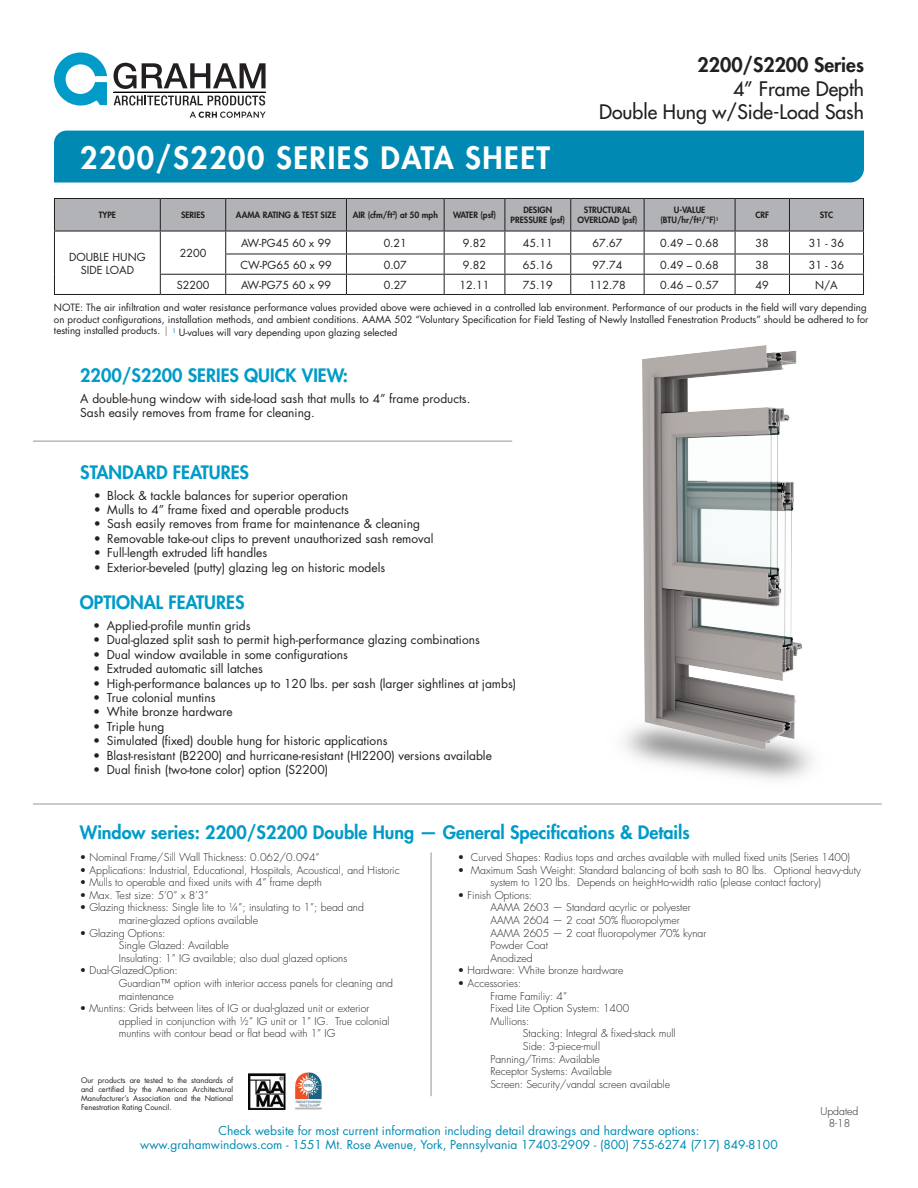
<style>
.page{position:relative;width:918px;height:1188px;background:#fff}
.page>*{position:absolute;margin:0;border:0;box-sizing:border-box;transform-origin:0 0}
.t1{font:800 30px "Futura Std";letter-spacing:.05em;color:#fff}
.t2{font:500 19.5px/23.4px "Futura Std";color:#231f20;text-align:right}
.t3{font:800 19.5px "Futura Std";color:#231f20}
.t4{font:800 18px "Futura Std";color:#009bc8}
.t5{font:12px/14.4px "Futura Std";color:#231f20}
.t6{font:12px/14.4px "Futura Std";color:#008ab3;text-align:center}
.t7{font:10.8px/12.9px "Futura Std";color:#231f20;text-align:center}
.t8{font:300 10.5px/12.6px "Futura Std";color:#231f20}
.t9{font:9.75px/11.7px "Futura Std";color:#231f20}
.t10{font:800 8.4px/10.2px "Futura Std";color:#231f20;text-align:center}
.t11{font:7.5px/9px "Futura Std";color:#231f20;text-align:justify}
.s1{color:#888483}
.s2{color:#008ab3}
</style>
<div class="page">
<div style="left:54px;top:131px;width:810px;height:52px;background:#008ab3"></div>
<img style="left:248px;top:1073px;width:74px;height:37px">
<svg style="left:54px;top:53px;width:53px;height:53px"></svg>
<svg style="left:114px;top:63px;width:152px;height:26px"></svg>
<svg style="left:114px;top:95px;width:151px;height:11px"></svg>
<hr style="left:114px;top:92px;width:152px;height:1px;background:#000">
<svg style="left:190px;top:112px;width:76px;height:6px"></svg>
<hr style="left:54px;top:294px;width:106px;height:1px;background:#231f20">
<hr style="left:160px;top:294px;width:66px;height:1px;background:#231f20">
<hr style="left:226px;top:294px;width:120px;height:1px;background:#231f20">
<hr style="left:346px;top:294px;width:98px;height:1px;background:#231f20">
<hr style="left:444px;top:294px;width:61px;height:1px;background:#231f20">
<hr style="left:505px;top:294px;width:66px;height:1px;background:#231f20">
<hr style="left:571px;top:294px;width:73px;height:1px;background:#231f20">
<hr style="left:644px;top:294px;width:91px;height:1px;background:#231f20">
<hr style="left:735px;top:294px;width:54px;height:1px;background:#231f20">
<hr style="left:789px;top:294px;width:75px;height:1px;background:#231f20">
<svg style="left:54px;top:198px;width:810px;height:96px"></svg>
<hr style="left:33px;top:441px;width:479px;height:1px;background:#939598">
<hr style="left:33px;top:804px;width:849px;height:1px;background:#939598">
<hr style="left:431px;top:852px;width:1px;height:244px;background:#939598">
<img style="left:639px;top:345px;width:167px;height:407px">
<h1 class="t1" style="left:80px;top:139px;width:471px">2200/S2200 SERIES DATA SHEET</h1>
<h2 class="t3" style="left:698px;top:53px;width:168px">2200/S2200 Series</h2>
<h2 class="t2" style="left:599px;top:77px;width:266px">4” Frame Depth<br>Double Hung w/Side-Load Sash</h2>
<p class="t10" style="left:99px;top:210px;width:19px">TYPE</p>
<p class="t10" style="left:181px;top:210px;width:26px">SERIES</p>
<p class="t10" style="left:236px;top:210px;width:102px">AAMA RATING &amp; TEST SIZE</p>
<p class="t10" style="left:353px;top:210px;width:87px">AIR (cfm/ft<sup>2</sup>) at 50 mph</p>
<p class="t10" style="left:453px;top:210px;width:45px">WATER (psf)</p>
<p class="t10" style="left:511px;top:205px;width:56px">DESIGN<br>PRESSURE (psf)</p>
<p class="t10" style="left:577px;top:205px;width:61px">STRUCTURAL<br>OVERLOAD (psf)</p>
<p class="t10" style="left:661px;top:205px;width:59px">U-VALUE (BTU/hr/ft<sup>2</sup>/°F)<sup>1</sup></p>
<p class="t10" style="left:755px;top:210px;width:15px">CRF</p>
<p class="t10" style="left:820px;top:210px;width:15px">STC</p>
<p class="t7" style="left:69px;top:250px;width:78px">DOUBLE HUNG<br>SIDE LOAD</p>
<p class="t7" style="left:180px;top:247px;width:28px">2200</p>
<p class="t7" style="left:241px;top:237px;width:91px">AW-PG45 60 x 99</p>
<p class="t7" style="left:384px;top:237px;width:25px">0.21</p>
<p class="t7" style="left:463px;top:237px;width:25px">9.82</p>
<p class="t7" style="left:523px;top:237px;width:31px">45.11</p>
<p class="t7" style="left:592px;top:237px;width:31px">67.67</p>
<p class="t7" style="left:660px;top:237px;width:60px">0.49 – 0.68</p>
<p class="t7" style="left:756px;top:237px;width:15px">38</p>
<p class="t7" style="left:809px;top:237px;width:37px">31 - 36</p>
<p class="t7" style="left:241px;top:258px;width:93px">CW-PG65 60 x 99</p>
<p class="t7" style="left:384px;top:258px;width:25px">0.07</p>
<p class="t7" style="left:463px;top:258px;width:25px">9.82</p>
<p class="t7" style="left:523px;top:258px;width:31px">65.16</p>
<p class="t7" style="left:592px;top:258px;width:31px">97.74</p>
<p class="t7" style="left:660px;top:258px;width:60px">0.49 – 0.68</p>
<p class="t7" style="left:756px;top:258px;width:15px">38</p>
<p class="t7" style="left:809px;top:258px;width:37px">31 - 36</p>
<p class="t7" style="left:177px;top:279px;width:34px">S2200</p>
<p class="t7" style="left:241px;top:279px;width:91px">AW-PG75 60 x 99</p>
<p class="t7" style="left:384px;top:279px;width:25px">0.27</p>
<p class="t7" style="left:460px;top:279px;width:31px">12.11</p>
<p class="t7" style="left:523px;top:279px;width:31px">75.19</p>
<p class="t7" style="left:589px;top:279px;width:38px">112.78</p>
<p class="t7" style="left:660px;top:279px;width:60px">0.46 – 0.57</p>
<p class="t7" style="left:756px;top:279px;width:15px">49</p>
<p class="t7" style="left:815px;top:279px;width:24px">N/A</p>
<p class="t9" style="left:54px;top:302px;width:816px">NOTE: The air infiltration and water resistance performance values provided above were achieved in a controlled lab environment. Performance of our products in the field will vary depending on product configurations, installation methods, and ambient conditions. AAMA 502 “Voluntary Specification for Field Testing of Newly Installed Fenestration Products” should be adhered to for testing installed products. <span class="s1">|</span></p>
<p class="t9" style="left:172px;top:326px;width:227px"><span class="s2">¹</span> U-values will vary depending upon glazing selected</p>
<h3 class="t4" style="left:80px;top:364px;width:269px">2200/S2200 SERIES QUICK VIEW:</h3>
<p class="t5" style="left:80px;top:391px;width:392px">A double-hung window with side-load sash that mulls to 4” frame products.<br>Sash easily removes from frame for cleaning.</p>
<h3 class="t4" style="left:80px;top:461px;width:170px">STANDARD FEATURES</h3>
<p class="t5" style="left:94px;top:488px;width:256px">• Block &amp; tackle balances for superior operation</p>
<p class="t5" style="left:94px;top:502px;width:257px">• Mulls to 4” frame fixed and operable products</p>
<p class="t5" style="left:94px;top:517px;width:328px">• Sash easily removes from frame for maintenance &amp; cleaning</p>
<p class="t5" style="left:94px;top:531px;width:341px">• Removable take-out clips to prevent unauthorized sash removal</p>
<p class="t5" style="left:94px;top:546px;width:175px">• Full-length extruded lift handles</p>
<p class="t5" style="left:94px;top:560px;width:293px">• Exterior-beveled (putty) glazing leg on historic models</p>
<h3 class="t4" style="left:80px;top:591px;width:166px">OPTIONAL FEATURES</h3>
<p class="t5" style="left:93px;top:619px;width:159px">• Applied-profile muntin grids</p>
<p class="t5" style="left:93px;top:633px;width:388px">• Dual-glazed split sash to permit high-performance glazing combinations</p>
<p class="t5" style="left:93px;top:647px;width:256px">• Dual window available in some configurations</p>
<p class="t5" style="left:93px;top:662px;width:171px">• Extruded automatic sill latches</p>
<p class="t5" style="left:93px;top:676px;width:425px">• High-performance balances up to 120 lbs. per sash (larger sightlines at jambs)</p>
<p class="t5" style="left:93px;top:691px;width:124px">• True colonial muntins</p>
<p class="t5" style="left:93px;top:705px;width:141px">• White bronze hardware</p>
<p class="t5" style="left:93px;top:719px;width:73px">• Triple hung</p>
<p class="t5" style="left:93px;top:734px;width:296px">• Simulated (fixed) double hung for historic applications</p>
<p class="t5" style="left:93px;top:748px;width:400px">• Blast-resistant (B2200) and hurricane-resistant (HI2200) versions available</p>
<p class="t5" style="left:93px;top:763px;width:236px">• Dual finish (two-tone color) option (S2200)</p>
<h3 class="t4" style="left:80px;top:821px;width:612px">Window series: 2200/S2200 Double Hung — General Specifications &amp; Details</h3>
<p class="t8" style="left:458px;top:851px;width:394px">• Curved Shapes: Radius tops and arches available with mulled fixed units (Series 1400)</p>
<p class="t8" style="left:490px;top:864px;width:372px;text-indent:-33px">• Maximum Sash Weight: Standard balancing of both sash to 80 lbs. Optional heavy-duty system to 120 lbs. Depends on height-to-width ratio (please contact factory)</p>
<p class="t8" style="left:490px;top:889px;width:217px;text-indent:-33px">• Finish Options:<br>AAMA 2603 — Standard acyrlic or polyester<br>AAMA 2604 — 2 coat 50% fluoropolymer<br>AAMA 2605 — 2 coat fluoropolymer 70% kynar<br>Powder Coat<br>Anodized</p>
<p class="t8" style="left:458px;top:965px;width:167px">• Hardware: White bronze hardware</p>
<p class="t8" style="left:490px;top:977px;width:140px;text-indent:-33px">• Accessories:<br>Frame Familiy: 4”<br>Fixed Lite Option System: 1400<br>Mullions:</p>
<p class="t8" style="left:523px;top:1028px;width:154px">Stacking: Integral &amp; fixed-stack mull</p>
<p class="t8" style="left:523px;top:1040px;width:79px">Side: 3-piece-mull</p>
<p class="t8" style="left:490px;top:1053px;width:111px">Panning/Trims: Available</p>
<p class="t8" style="left:490px;top:1065px;width:123px">Receptor Systems: Available</p>
<p class="t8" style="left:490px;top:1078px;width:181px">Screen: Security/vandal screen available</p>
<p class="t8" style="left:820px;top:1105px;width:39px;text-align:center">Updated<br>8-18</p>
<p class="t8" style="left:80px;top:851px;width:241px">• Nominal Frame/Sill Wall Thickness: 0.062/0.094”</p>
<p class="t8" style="left:80px;top:864px;width:321px">• Applications: Industrial, Educational, Hospitals, Acoustical, and Historic</p>
<p class="t8" style="left:80px;top:876px;width:244px">• Mulls to operable and fixed units with 4” frame depth</p>
<p class="t8" style="left:80px;top:889px;width:130px">• Max. Test size: 5’0” x 8’3”</p>
<p class="t8" style="left:119px;top:902px;width:247px;text-indent:-39px">• Glazing thickness: Single lite to ¼”; insulating to 1”; bead and marine-glazed options available</p>
<p class="t8" style="left:119px;top:927px;width:230px;text-indent:-39px">• Glazing Options:<br>Single Glazed: Available<br>Insulating: 1” IG available; also dual glazed options</p>
<p class="t8" style="left:119px;top:965px;width:276px;text-indent:-39px">• Dual-GlazedOption:<br>Guardian™ option with interior access panels for cleaning and maintenance</p>
<p class="t8" style="left:119px;top:1002px;width:272px;text-indent:-39px">• Muntins: Grids between lites of IG or dual-glazed unit or exterior applied in conjunction with ½” IG unit or 1” IG. True colonial muntins with contour bead or flat bead with 1” IG</p>
<p class="t11" style="left:81px;top:1076px;width:154px">Our products are tested to the standards of and certified by the American Architectural Manufacturer’s Association and the National Fenestration Rating Council.</p>
<p class="t6" style="left:140px;top:1123px;width:639px">Check website for most current information including detail drawings and hardware options:<br>www.grahamwindows.com - 1551 Mt. Rose Avenue, York, Pennsylvania 17403-2909 - (800) 755-6274 (717) 849-8100</p>
</div>
